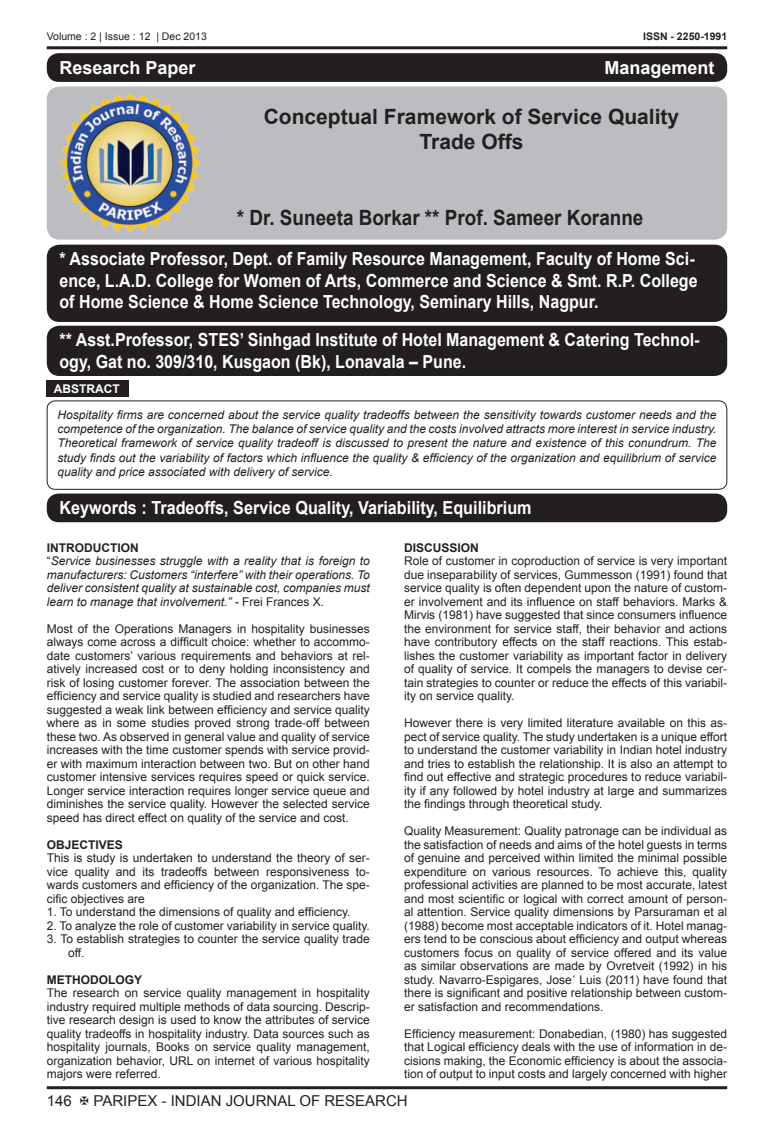
<style>
.page{position:relative;width:774px;height:1136px;background:#fff}
.page>*{position:absolute;margin:0;border:0;box-sizing:border-box;transform-origin:0 0}
.t1{font:700 21px/25.2px "Arial";color:#231f20;text-align:center}
.t2{font:700 21px "Arial";color:#231f20;scale:.9 1}
.t3{font:700 18px/21.6px "Arial";color:#fff;scale:.89 1}
.t4{font:700 18px "Arial";color:#fff;scale:.9 1}
.t5{font:700 18px "Arial";color:#fff}
.t6{font:15px "Arial";color:#231f20}
.t7{font:12px/13.5px "Arial";color:#231f20;text-align:justify}
.t8{font:italic 12px/14.4px "Arial";color:#231f20;text-align:justify}
.t9{font:700 12px "Arial";color:#231f20}
.t10{font:700 12px "Arial";color:#fff}
.t11{font:10.5px "Arial";color:#231f20}
.t12{font:700 10.5px "Arial";color:#231f20}
.s1{font-weight:700;font-style:normal}
.s2{font-style:normal}
</style>
<div class="page">
<hr style="left:47px;top:46px;width:680px;height:3px;background:#231f20">
<hr style="left:47px;top:1086px;width:680px;height:3px;background:#231f20">
<div style="left:47px;top:86px;width:680px;height:153px;background:#bcbdc0;border-radius:13px"></div>
<div style="left:47px;top:53px;width:680px;height:29px;background:#231f20;border-radius:12px"></div>
<img style="left:61px;top:93px;width:139px;height:140px">
<div style="left:47px;top:244px;width:680px;height:78px;background:#231f20;border-radius:13px"></div>
<div style="left:47px;top:326px;width:680px;height:50px;background:#231f20;border-radius:13px"></div>
<div style="left:47px;top:400px;width:680px;height:89px;border:1px solid #231f20;border-radius:8px"></div>
<div style="left:47px;top:380px;width:82px;height:17px;background:#231f20"></div>
<div style="left:47px;top:493px;width:680px;height:29px;background:#231f20;border-radius:12px"></div>
<p class="t11" style="left:47px;top:33px;width:162px">Volume : 2 | Issue : 12 | Dec 2013</p>
<p class="t12" style="left:643px;top:33px;width:86px">ISSN - 2250-1991</p>
<h2 class="t5" style="left:60px;top:61px;width:138px">Research Paper</h2>
<h2 class="t5" style="left:604px;top:61px;width:112px">Management</h2>
<h1 class="t1" style="left:264px;top:106px;width:417px">Conceptual Framework of Service Quality<br>Trade Offs</h1>
<h1 class="t2" style="left:237px;top:209px;width:453px">* Dr. Suneeta Borkar ** Prof. Sameer Koranne</h1>
<h2 class="t3" style="left:60px;top:249px;width:718px">* Associate Professor, Dept. of Family Resource Management, Faculty of Home Sci&shy;ence, L.A.D. College for Women of Arts, Commerce and Science &amp; Smt. R.P. College of Home Science &amp; Home Science Technology, Seminary Hills, Nagpur.</h2>
<h2 class="t3" style="left:60px;top:330px;width:721px">** Asst.Professor, STES’ Sinhgad Institute of Hotel Management &amp; Catering Technol&shy;ogy, Gat no. 309/310, Kusgaon (Bk), Lonavala – Pune.</h2>
<p class="t10" style="left:54px;top:384px;width:67px">ABSTRACT</p>
<p class="t8" style="left:57px;top:407px;width:661px">Hospitality firms are concerned about the service quality tradeoffs between the sensitivity towards customer needs and the competence of the organization. The balance of service quality and the costs involved attracts more interest in service industry.<br>Theoretical framework of service quality tradeoff is discussed to present the nature and existence of this conundrum. The study finds out the variability of factors which influence the quality &amp; efficiency of the organization and equilibrium of service quality and price associated with delivery of service.</p>
<h2 class="t4" style="left:60px;top:501px;width:526px">Keywords : Tradeoffs, Service Quality, Variability, Equilibrium</h2>
<p class="t8" style="left:47px;top:540px;width:325px;line-height:13.5px;text-align:left"><span class="s1">INTRODUCTION<br></span><span class="s2">“</span>Service businesses struggle with a reality that is foreign to manufacturers: Customers “interfere” with their operations. To deliver consistent quality at sustainable cost, companies must learn to manage that involvement.” - <span class="s2">Frei Frances X.</span></p>
<p class="t7" style="left:47px;top:622px;width:325px">Most of the Operations Managers in hospitality businesses always come across a difficult choice: whether to accommo&shy;date customers’ various requirements and behaviors at rel&shy;atively increased cost or to deny holding inconsistency and risk of losing customer forever. The association between the efficiency and service quality is studied and researchers have suggested a weak link between efficiency and service quality where as in some studies proved strong trade-off between these two. As observed in general value and quality of service increases with the time customer spends with service provid&shy;er with maximum interaction between two. But on other hand customer intensive services requires speed or quick service.<br>Longer service interaction requires longer service queue and diminishes the service quality. However the selected service speed has direct effect on quality of the service and cost.</p>
<p class="t9" style="left:47px;top:840px;width:78px">OBJECTIVES</p>
<p class="t7" style="left:47px;top:852px;width:325px">This is study is undertaken to understand the theory of ser&shy;vice quality and its tradeoffs between responsiveness to&shy;wards customers and efficiency of the organization. The spe&shy;cific objectives are</p>
<p class="t7" style="left:47px;top:905px;width:305px">1. To understand the dimensions of quality and efficiency.</p>
<p class="t7" style="left:47px;top:918px;width:325px">2. To analyze the role of customer variability in service quality.</p>
<p class="t7" style="left:68px;top:933px;width:303px;text-indent:-21px">3. To establish strategies to counter the service quality trade off.</p>
<p class="t9" style="left:47px;top:975px;width:97px">METHODOLOGY</p>
<p class="t7" style="left:47px;top:987px;width:325px">The research on service quality management in hospitality industry required multiple methods of data sourcing. Descrip&shy;tive research design is used to know the attributes of service quality tradeoffs in hospitality industry. Data sources such as hospitality journals, Books on service quality management, organization behavior, URL on internet of various hospitality majors were referred.</p>
<p class="t9" style="left:404px;top:543px;width:76px">DISCUSSION</p>
<p class="t7" style="left:404px;top:555px;width:325px">Role of customer in coproduction of service is very important due inseparability of services, Gummesson (1991) found that service quality is often dependent upon the nature of custom&shy;er involvement and its influence on staff behaviors. Marks &amp; Mirvis (1981) have suggested that since consumers influence the environment for service staff, their behavior and actions have contributory effects on the staff reactions. This estab&shy;lishes the customer variability as important factor in delivery of quality of service. It compels the managers to devise cer&shy;tain strategies to counter or reduce the effects of this variabil&shy;ity on service quality.</p>
<p class="t7" style="left:404px;top:717px;width:325px">However there is very limited literature available on this as&shy;pect of service quality. The study undertaken is a unique effort to understand the customer variability in Indian hotel industry and tries to establish the relationship. It is also an attempt to find out effective and strategic procedures to reduce variabil&shy;ity if any followed by hotel industry at large and summarizes the findings through theoretical study.</p>
<p class="t7" style="left:404px;top:825px;width:325px">Quality Measurement: Quality patronage can be individual as the satisfaction of needs and aims of the hotel guests in terms of genuine and perceived within limited the minimal possible expenditure on various resources. To achieve this, quality professional activities are planned to be most accurate, latest and most scientific or logical with correct amount of person&shy;al attention. Service quality dimensions by Parsuraman et al (1988) become most acceptable indicators of it. Hotel manag&shy;ers tend to be conscious about efficiency and output whereas customers focus on quality of service offered and its value as similar observations are made by Ovretveit (1992) in his study. Navarro-Espigares, Jose´ Luis (2011) have found that there is significant and positive relationship between custom&shy;er satisfaction and recommendations.</p>
<p class="t7" style="left:404px;top:1026px;width:325px">Efficiency measurement: Donabedian, (1980) has suggested that Logical efficiency deals with the use of information in de&shy;cisions making, the Economic efficiency is about the associa&shy;tion of output to input costs and largely concerned with higher</p>
<p class="t6" style="left:47px;top:1094px;width:27px">146</p>
<p class="t6" style="left:93px;top:1094px;width:316px">PARIPEX - INDIAN JOURNAL OF RESEARCH</p>
</div>
